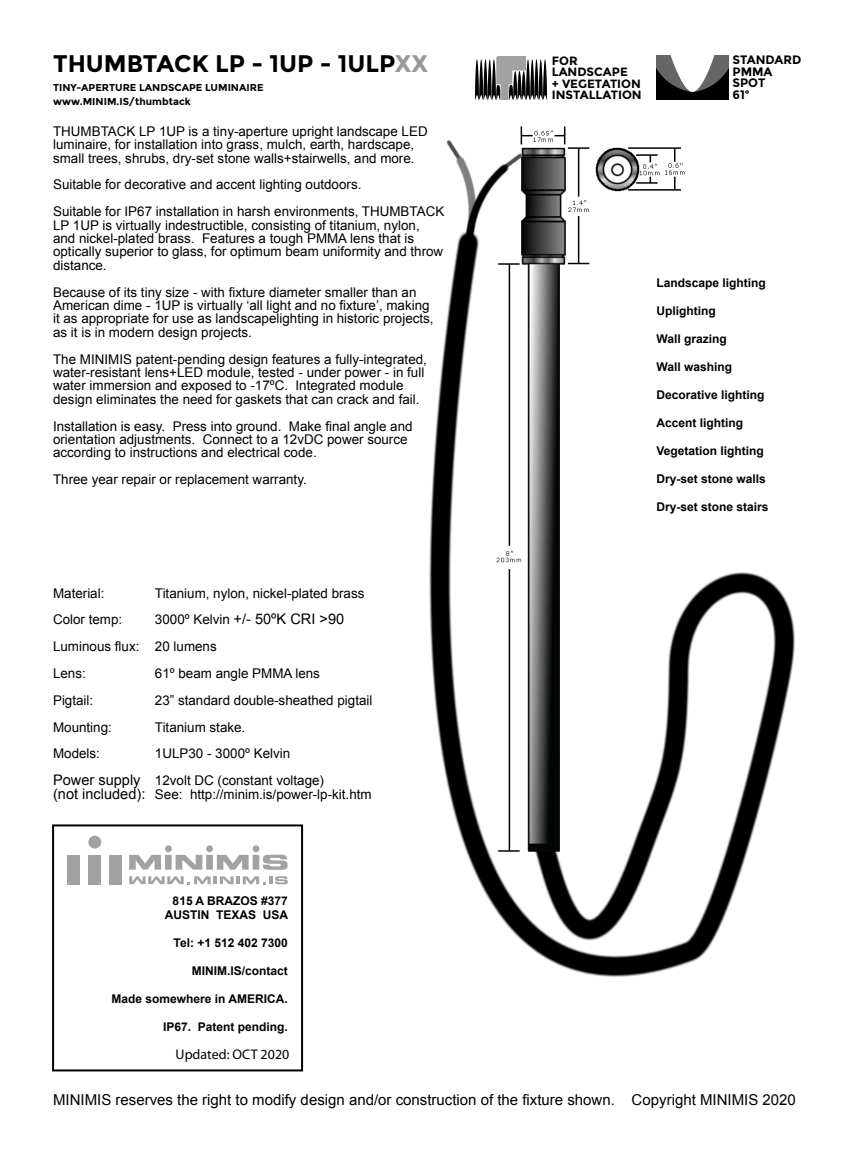
<style>
.page{position:relative;width:864px;height:1152px;background:#fff}
.page>*{position:absolute;margin:0;border:0;box-sizing:border-box;transform-origin:0 0}
.t1{font:700 24px "Montserrat";color:#000}
.t2{font:15px "Arial";color:#000}
.t3{font:14.6px/13.4px "Arial";color:#000}
.t4{font:14px "Myriad Pro";color:#000}
.t5{font:13.4px/13.4px "Arial";color:#000}
.t6{font:700 12.2px/11.6px "Montserrat";color:#000}
.t7{font:700 12px/14px "Arial";color:#000;text-align:right}
.t8{font:700 12px/11.4px "Montserrat";color:#000}
.t9{font:700 10px/14.6px "Montserrat";color:#000}
.s1{color:#999}
.s2{font-size:13.4px}
</style>
<div class="page">
<img style="left:429px;top:126px;width:366px;height:851px">
<img style="left:657px;top:55px;width:71px;height:44px">
<img style="left:476px;top:56px;width:71px;height:44px">
<svg style="left:129px;top:855px;width:32px;height:15px"></svg>
<div style="left:165px;top:855px;width:7px;height:15px;background:#a2a2a2"></div>
<svg style="left:176px;top:855px;width:26px;height:15px"></svg>
<div style="left:206px;top:855px;width:7px;height:15px;background:#a2a2a2"></div>
<svg style="left:217px;top:855px;width:32px;height:15px"></svg>
<div style="left:253px;top:855px;width:6px;height:15px;background:#a2a2a2"></div>
<svg style="left:263px;top:855px;width:25px;height:15px"></svg>
<div style="left:165px;top:845px;width:7px;height:7px;background:#a2a2a2;border-radius:50%"></div>
<div style="left:206px;top:845px;width:7px;height:7px;background:#a2a2a2;border-radius:50%"></div>
<div style="left:253px;top:845px;width:6px;height:7px;background:#a2a2a2;border-radius:50%"></div>
<div style="left:88px;top:836px;width:13px;height:13px;background:#a2a2a2;border-radius:50%"></div>
<div style="left:89px;top:855px;width:12px;height:29px;background:#a2a2a2"></div>
<div style="left:67px;top:855px;width:13px;height:29px;background:#a2a2a2"></div>
<div style="left:109px;top:855px;width:13px;height:29px;background:#a2a2a2"></div>
<svg style="left:129px;top:876px;width:159px;height:8px"></svg>
<div style="left:52px;top:824px;width:251px;height:247px;border:2px solid #000"></div>
<h1 class="t1" style="left:53px;top:49px;width:377px">THUMBTACK LP - 1UP - 1ULP<span class="s1">XX</span></h1>
<p class="t9" style="left:53px;top:80px;width:212px">TINY-APERTURE LANDSCAPE LUMINAIRE www.MINIM.IS/thumbtack</p>
<p class="t5" style="left:53px;top:125px;width:376px">THUMBTACK LP 1UP is a tiny-aperture upright landscape LED luminaire, for installation into grass, mulch, earth, hardscape, small trees, shrubs, dry-set stone walls+stairwells, and more.</p>
<p class="t5" style="left:53px;top:172px;width:393px;line-height:26.8px">Suitable for decorative and accent lighting outdoors.<br>Suitable for IP67 installation in harsh environments, THUMBTACK</p>
<p class="t5" style="left:53px;top:218px;width:392px">LP 1UP is virtually indestructible, consisting of titanium, nylon, and nickel-plated brass. Features a tough PMMA lens that is optically superior to glass, for optimum beam uniformity and throw distance.</p>
<p class="t5" style="left:53px;top:285px;width:382px">Because of its tiny size - with fixture diameter smaller than an American dime - 1UP is virtually ‘all light and no fixture’, making it as appropriate for use as landscapelighting in historic projects, as it is in modern design projects.</p>
<p class="t5" style="left:53px;top:352px;width:375px">The MINIMIS patent-pending design features a fully-integrated, water-resistant lens+LED module, tested - under power - in full water immersion and exposed to -17ºC. Integrated module design eliminates the need for gaskets that can crack and fail.</p>
<p class="t5" style="left:53px;top:419px;width:361px">Installation is easy. Press into ground. Make final angle and orientation adjustments. Connect to a 12vDC power source according to instructions and electrical code.</p>
<p class="t5" style="left:53px;top:473px;width:255px">Three year repair or replacement warranty.</p>
<p class="t5" style="left:53px;top:580px;width:88px;line-height:26.8px">Material:<br>Color temp:<br>Luminous flux:<br>Lens:<br>Pigtail:<br>Mounting:<br>Models:</p>
<p class="t3" style="left:53px;top:773px;width:94px">Power supply (not included):</p>
<p class="t5" style="left:155px;top:586px;width:211px">Titanium, nylon, nickel-plated brass</p>
<p class="t3" style="left:155px;top:613px;width:191px"><span class="s2">3000º Kelvin</span> +/- 50ºK CRI &gt;90</p>
<p class="t5" style="left:155px;top:633px;width:219px;line-height:26.8px">20 lumens<br>61º beam angle PMMA lens<br>23” standard double-sheathed pigtail<br>Titanium stake.<br>1ULP30 - 3000º Kelvin<br>12volt DC (constant voltage)</p>
<p class="t5" style="left:155px;top:787px;width:218px">See: http://minim.is/power-lp-kit.htm</p>
<p class="t7" style="left:165px;top:894px;width:125px">815 A BRAZOS #377<br>AUSTIN TEXAS USA</p>
<p class="t7" style="left:174px;top:936px;width:116px">Tel: +1 512 402 7300</p>
<p class="t7" style="left:192px;top:964px;width:98px">MINIM.IS/contact</p>
<p class="t7" style="left:112px;top:992px;width:178px">Made somewhere in AMERICA.</p>
<p class="t7" style="left:163px;top:1020px;width:126px">IP67. Patent pending.</p>
<p class="t4" style="left:176px;top:1046px;width:115px">Updated: OCT 2020</p>
<p class="t8" style="left:552px;top:55px;width:91px">FOR<br>LANDSCAPE<br>+ VEGETATION<br>INSTALLATION</p>
<p class="t6" style="left:733px;top:54px;width:70px">STANDARD<br>PMMA<br>SPOT<br>61º</p>
<p class="t7" style="left:657px;top:277px;width:111px">Landscape lighting</p>
<p class="t7" style="left:657px;top:305px;width:61px">Uplighting</p>
<p class="t7" style="left:657px;top:333px;width:72px">Wall grazing</p>
<p class="t7" style="left:657px;top:361px;width:77px">Wall washing</p>
<p class="t7" style="left:657px;top:389px;width:110px">Decorative lighting</p>
<p class="t7" style="left:657px;top:417px;width:88px">Accent lighting</p>
<p class="t7" style="left:657px;top:445px;width:109px">Vegetation lighting</p>
<p class="t7" style="left:657px;top:473px;width:111px">Dry-set stone walls</p>
<p class="t7" style="left:657px;top:501px;width:114px">Dry-set stone stairs</p>
<p class="t2" style="left:53px;top:1090px;width:744px">MINIMIS reserves the right to modify design and/or construction of the fixture shown. Copyright MINIMIS 2020</p>
</div>
